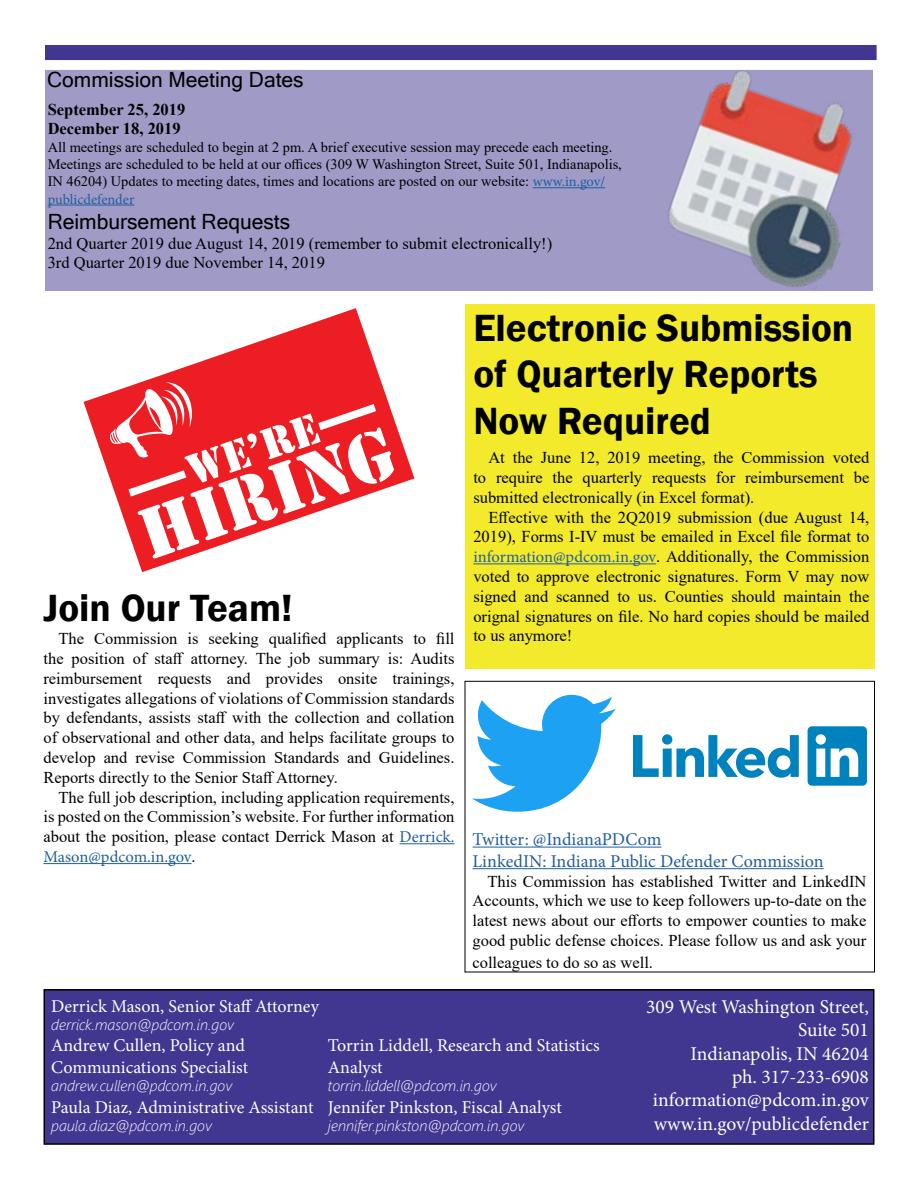
<style>
.page{position:relative;width:918px;height:1188px;background:#fff}
.page>*{position:absolute;margin:0;border:0;box-sizing:border-box;transform-origin:0 0}
.t1{font:75px "Stencil";color:#fff}
.t2{font:45px "Stencil";color:#fff}
.t3{font:600 39px/46.8px "Franklin Gothic";color:#000}
.t4{font:21px "Microsoft Sans Serif";color:#000}
.t5{font:19.5px/23.4px "Minion Pro";color:#fff;text-align:right}
.t6{font:18px/21.6px "Minion Pro";color:#fff}
.t7{font:18px/21.6px "Minion Pro";color:#215e9e}
.t8{font:16.5px/19.8px "Times New Roman";color:#000;text-align:justify}
.t9{font:700 16.5px/19.8px "Times New Roman";color:#000}
.t10{font:16.5px "Minion Pro";letter-spacing:-.005em;color:#215e9e}
.t11{font:italic 300 15px "Segoe UI";color:#fff}
.t12{font:14.4px/17.2px "Times New Roman";color:#000}
.t13{font:14.4px "Minion Pro";color:#215e9e}
.s1{font-family:"Minion Pro";color:#215e9e}
.s2{font-family:"Times New Roman";color:#000}
</style>
<div class="page">
<div style="left:465px;top:681px;width:410px;height:291px;background:#fff;border:1px solid #000"></div>
<div style="left:44px;top:68px;width:830px;height:224px;background:#a09ac7;border:2px solid #fff"></div>
<div style="left:44px;top:44px;width:834px;height:18px;background:#413690;border:2px solid #fff"></div>
<img style="left:636px;top:59px;width:220px;height:233px">
<hr style="left:533px;top:187px;width:72px;height:1px;background:#215e9e">
<hr style="left:48px;top:205px;width:86px;height:1px;background:#215e9e">
<div style="left:44px;top:990px;width:830px;height:154px;background:#413690"></div>
<div style="left:44px;top:989px;width:830px;height:156px;border:2px solid #000"></div>
<hr style="left:400px;top:843px;width:55px;height:1px;background:#215e9e">
<hr style="left:44px;top:863px;width:148px;height:1px;background:#215e9e">
<div style="left:465px;top:304px;width:409px;height:365px;background:#f2ea2a"></div>
<hr style="left:473px;top:563px;width:183px;height:1px;background:#215e9e">
<svg style="left:84px;top:308px;width:330px;height:264px;fill:#ed1d24"></svg>
<svg style="left:310px;top:398px;width:74px;height:38px;background:#ef4046"></svg>
<hr style="left:472px;top:847px;width:189px;height:1px;background:#215e9e">
<hr style="left:472px;top:868px;width:352px;height:1px;background:#215e9e">
<svg style="left:633px;top:726px;width:234px;height:60px"></svg>
<svg style="left:472px;top:695px;width:144px;height:117px"></svg>
<svg style="left:99px;top:376px;width:103px;height:127px;background:#ef383e"></svg>
<p class="t4" style="left:47px;top:66px;width:258px">Commission Meeting Dates</p>
<p class="t9" style="left:48px;top:99px;width:139px">September 25, 2019<br>December 18, 2019</p>
<p class="t12" style="left:48px;top:138px;width:576px">All meetings are scheduled to begin at 2 pm. A brief executive session may precede each meeting.<br>Meetings are scheduled to be held at our offices (309 W Washington Street, Suite 501, Indianapolis,<br>IN 46204) Updates to meeting dates, times and locations are posted on our website: <span class="s1">www.in.gov/</span></p>
<p class="t13" style="left:48px;top:189px;width:88px">publicdefender</p>
<p class="t4" style="left:48px;top:208px;width:244px">Reimbursement Requests</p>
<p class="t8" style="left:48px;top:233px;width:506px">2nd Quarter 2019 due August 14, 2019 (remember to submit electronically!)<br>3rd Quarter 2019 due November 14, 2019</p>
<h2 class="t2" style="left:180px;top:447px;width:138px;rotate:-19deg">we’re</h2>
<h1 class="t1" style="left:128px;top:496px;width:267px;rotate:-19deg">HIRING</h1>
<h3 class="t3" style="left:44px;top:585px;width:251px">Join Our Team!</h3>
<p class="t8" style="left:44px;top:628px;width:413px;text-indent:15px">The Commission is seeking qualified applicants to fill the position of staff attorney. The job summary is: Audits reimbursement requests and provides onsite trainings, investigates allegations of violations of Commission standards by defendants, assists staff with the collection and collation of observational and other data, and helps facilitate groups to develop and revise Commission Standards and Guidelines.<br>Reports directly to the Senior Staff Attorney.</p>
<p class="t8" style="left:44px;top:787px;width:413px;text-indent:15px">The full job description, including application requirements, is posted on the Commission’s website. For further information about the position, please contact Derrick Mason at <span class="s1">Derrick.</span></p>
<p class="t10" style="left:44px;top:846px;width:154px">Mason@pdcom.in.gov<span class="s2">.</span></p>
<h3 class="t3" style="left:473px;top:305px;width:381px">Electronic Submission of Quarterly Reports<br>Now Required</h3>
<p class="t8" style="left:473px;top:447px;width:398px;text-indent:15px">At the June 12, 2019 meeting, the Commission voted to require the quarterly requests for reimbursement be submitted electronically (in Excel format).</p>
<p class="t8" style="left:473px;top:507px;width:398px;text-indent:15px">Effective with the 2Q2019 submission (due August 14, 2019), Forms I-IV must be emailed in Excel file format to <span class="s1">information@pdcom.in.gov</span>. Additionally, the Commission voted to approve electronic signatures. Form V may now signed and scanned to us. Counties should maintain the orignal signatures on file. No hard copies should be mailed to us anymore!</p>
<p class="t7" style="left:472px;top:829px;width:353px">Twitter: @IndianaPDCom<br>LinkedIN: Indiana Public Defender Commission</p>
<p class="t8" style="left:473px;top:871px;width:395px;text-indent:15px">This Commission has established Twitter and LinkedIN Accounts, which we use to keep followers up-to-date on the latest news about our efforts to empower counties to make good public defense choices. Please follow us and ask your</p>
<p class="t8" style="left:473px;top:952px;width:182px">colleagues to do so as well.</p>
<p class="t6" style="left:51px;top:995px;width:269px">Derrick Mason, Senior Staff Attorney</p>
<p class="t11" style="left:51px;top:1010px;width:184px">derrick.mason@pdcom.in.gov</p>
<p class="t6" style="left:51px;top:1035px;width:198px">Andrew Cullen, Policy and<br>Communications Specialist</p>
<p class="t11" style="left:51px;top:1072px;width:183px">andrew.cullen@pdcom.in.gov</p>
<p class="t6" style="left:51px;top:1096px;width:264px">Paula Diaz, Administrative Assistant</p>
<p class="t11" style="left:51px;top:1111px;width:162px">paula.diaz@pdcom.in.gov</p>
<p class="t6" style="left:328px;top:1035px;width:273px">Torrin Liddell, Research and Statistics<br>Analyst</p>
<p class="t11" style="left:328px;top:1072px;width:170px">torrin.liddell@pdcom.in.gov</p>
<p class="t6" style="left:328px;top:1096px;width:236px">Jennifer Pinkston, Fiscal Analyst</p>
<p class="t11" style="left:328px;top:1111px;width:198px">jennifer.pinkston@pdcom.in.gov</p>
<p class="t5" style="left:646px;top:995px;width:224px">309 West Washington Street,<br>Suite 501<br>Indianapolis, IN 46204<br>ph. 317-233-6908 information@pdcom.in.gov www.in.gov/publicdefender</p>
</div>
